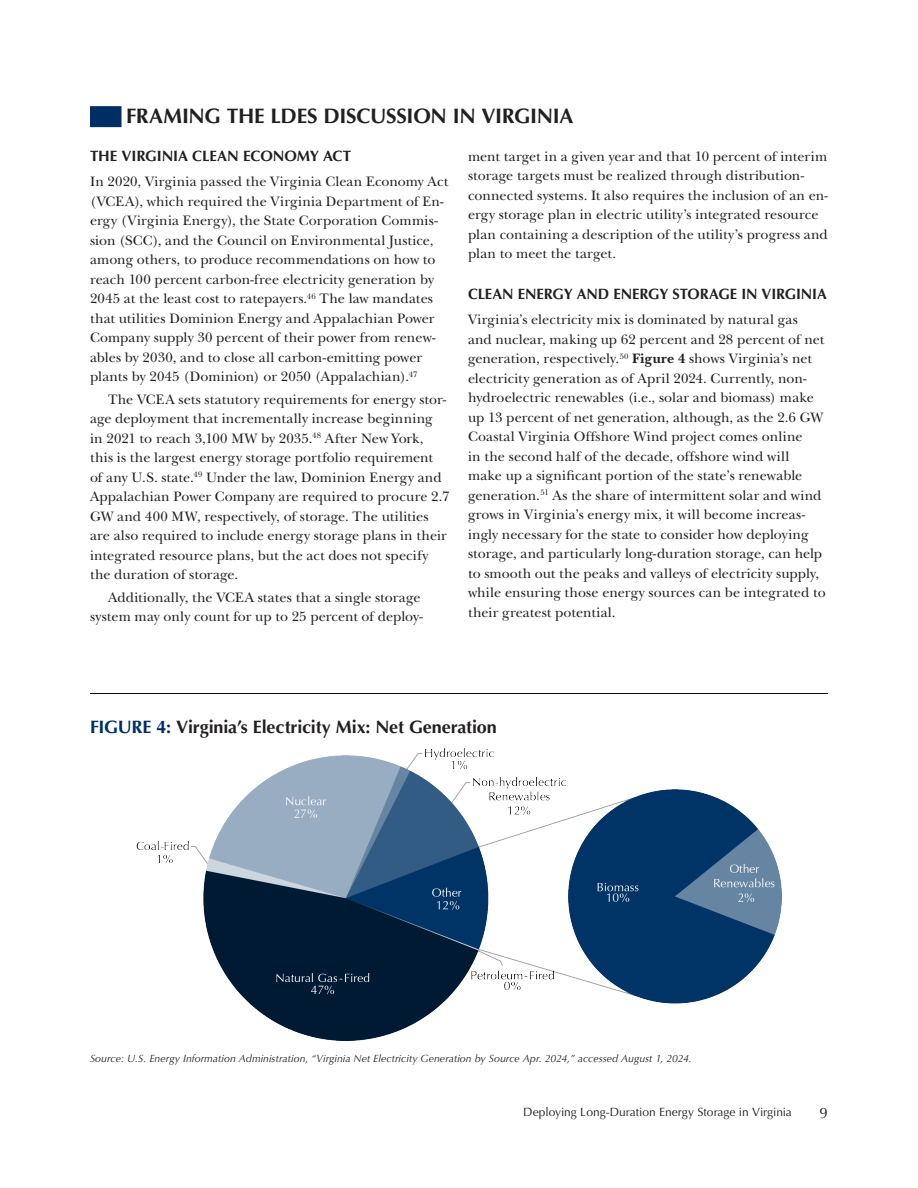
<style>
.page{position:relative;width:918px;height:1188px;background:#fff}
.page>*{position:absolute;margin:0;border:0;box-sizing:border-box;transform-origin:0 0}
.FCI_HeaderOptima_Bold_Caps_14{font:700 21px "Optima LT Std";letter-spacing:-.015em;color:#231f20}
.FCI_Figure_Box_Table_Header{font:700 18px "Optima LT Std";letter-spacing:-.01em;color:#231f20}
.FCI_Subhead_Optima_Bold_Caps_10{font:700 15px "Optima LT Std";letter-spacing:-.005em;color:#231f20}
.t1{font:15px "Optima LT Std";color:#231f20}
.FCI_Body_Copy_1P{font:14.25px/19.5px "New Baskerville Std";letter-spacing:.005em;color:#231f20}
.FCI_Body_Copy{font:14.25px/19.5px "New Baskerville Std";letter-spacing:.005em;color:#231f20}
.t2{font:12px "Optima LT Std";letter-spacing:-.005em;color:#231f20}
.FCI_Figure_Source{font:italic 10.5px "Optima LT Std";letter-spacing:.005em;color:#231f20}
.s1{font-weight:700}
.s2{color:#002e64}
</style>
<div class="page">
<div style="left:90px;top:106px;width:32px;height:21px;background:#002e64"></div>
<img style="left:137px;top:748px;width:644px;height:292px">
<hr style="left:88px;top:691px;width:742px;height:3px;background:#231f20;opacity:.75">
<p class="FCI_HeaderOptima_Bold_Caps_14" style="left:126px;top:104px;width:449px">FRAMING THE LDES DISCUSSION IN VIRGINIA</p>
<p class="FCI_Subhead_Optima_Bold_Caps_10" style="left:90px;top:147px;width:263px">THE VIRGINIA CLEAN ECONOMY ACT</p>
<p class="FCI_Body_Copy_1P" style="left:90px;top:172px;width:360px">In 2020, Virginia passed the Virginia Clean Economy Act (VCEA), which required the Virginia Department of En&shy;ergy (Virginia Energy), the State Corporation Commis&shy;sion (SCC), and the Council on Environmental Justice, among others, to produce recommendations on how to reach 100 percent carbon-free electricity generation by 2045 at the least cost to ratepayers.<sup>46</sup> The law mandates that utilities Dominion Energy and Appalachian Power Company supply 30 percent of their power from renew&shy;ables by 2030, and to close all carbon-emitting power plants by 2045 (Dominion) or 2050 (Appalachian).<sup>47</sup></p>
<p class="FCI_Body_Copy" style="left:90px;top:390px;width:361px;text-indent:18px">The VCEA sets statutory requirements for energy stor&shy;age deployment that incrementally increase beginning<br>in 2021 to reach 3,100 MW by 2035.<sup>48</sup> After New York, this is the largest energy storage portfolio requirement<br>of any U.S. state.<sup>49</sup> Under the law, Dominion Energy and Appalachian Power Company are required to procure 2.7<br>GW and 400 MW, respectively, of storage. The utilities are also required to include energy storage plans in their integrated resource plans, but the act does not specify the duration of storage.</p>
<p class="FCI_Body_Copy" style="left:90px;top:588px;width:334px;text-align:right">Additionally, the VCEA states that a single storage system may only count for up to 25 percent of deploy-</p>
<p class="FCI_Body_Copy" style="left:468px;top:147px;width:362px">ment target in a given year and that 10 percent of interim storage targets must be realized through distribution&shy;connected systems. It also requires the inclusion of an en&shy;ergy storage plan in electric utility’s integrated resource plan containing a description of the utility’s progress and plan to meet the target.</p>
<p class="FCI_Subhead_Optima_Bold_Caps_10" style="left:468px;top:285px;width:360px">CLEAN ENERGY AND ENERGY STORAGE IN VIRGINIA</p>
<p class="FCI_Body_Copy_1P" style="left:468px;top:310px;width:359px">Virginia’s electricity mix is dominated by natural gas<br>and nuclear, making up 62 percent and 28 percent of net generation, respectively.<sup>50</sup> <span class="s1">Figure 4</span> shows Virginia’s net electricity generation as of April 2024. Currently, non&shy;hydroelectric renewables (i.e., solar and biomass) make up 13 percent of net generation, although, as the 2.6 GW Coastal Virginia Offshore Wind project comes online<br>in the second half of the decade, offshore wind will make up a significant portion of the state’s renewable generation.<sup>51</sup> As the share of intermittent solar and wind grows in Virginia’s energy mix, it will become increas&shy;ingly necessary for the state to consider how deploying storage, and particularly long-duration storage, can help to smooth out the peaks and valleys of electricity supply, while ensuring those energy sources can be integrated to their greatest potential.</p>
<p class="FCI_Figure_Box_Table_Header" style="left:90px;top:717px;width:408px"><span class="s2">FIGURE 4:</span> Virginia’s Electricity Mix: Net Generation</p>
<p class="FCI_Figure_Source" style="left:90px;top:1052px;width:603px">Source: U.S. Energy Information Administration, “Virginia Net Electricity Generation by Source Apr. 2024,” accessed August 1, 2024.</p>
<p class="t2" style="left:523px;top:1105px;width:270px">Deploying Long-Duration Energy Storage in Virginia</p>
<p class="t1" style="left:820px;top:1104px;width:10px">9</p>
</div>
